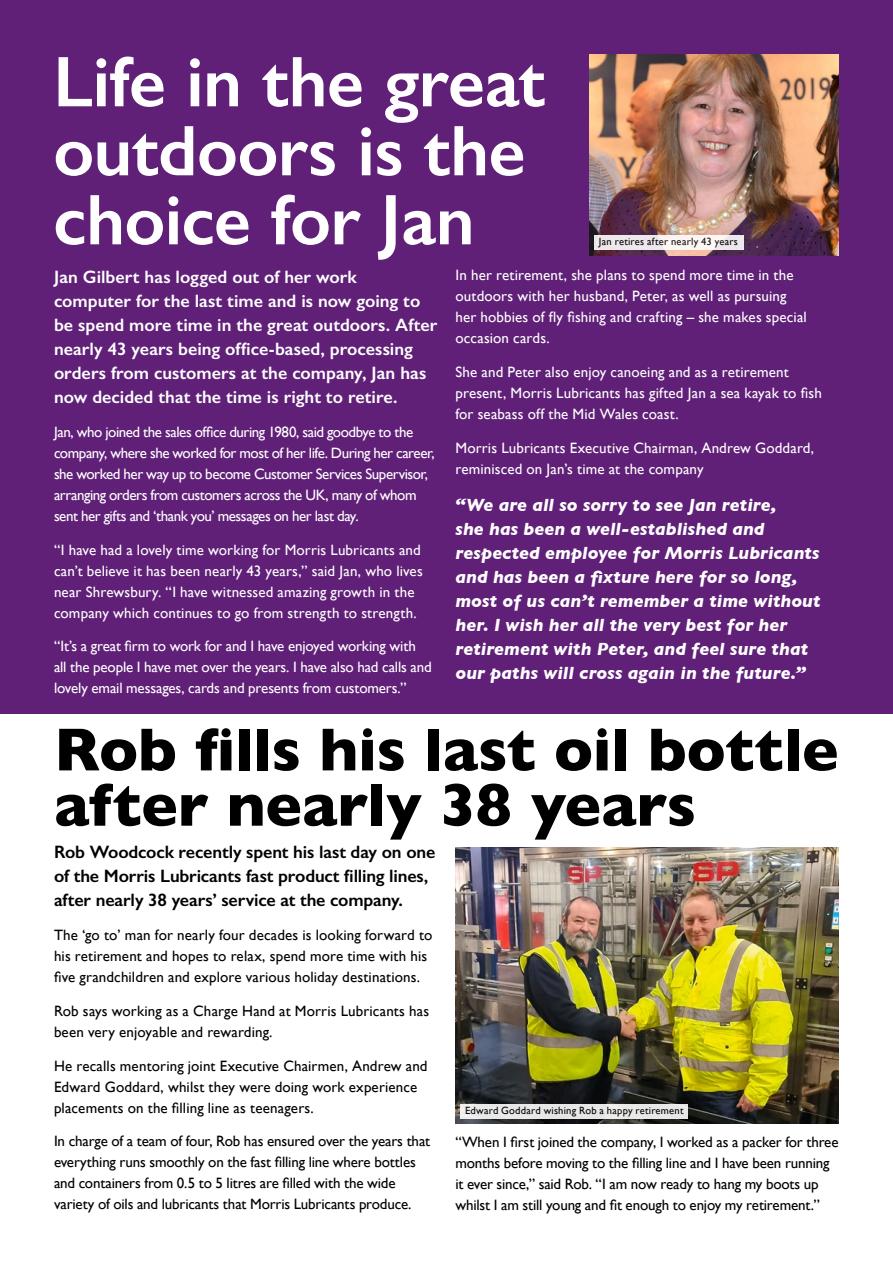
<style>
.page{position:relative;width:893px;height:1263px;background:#fff}
.page>*{position:absolute;margin:0;border:0;box-sizing:border-box;transform-origin:0 0}
.t1{font:600 72px/69px "Gill Sans";letter-spacing:-.01em;color:#fff}
.t2{font:700 61.5px/55.3px "Gill Sans";letter-spacing:-.005em;color:#000}
.t3{font:italic 700 18px/24px "Gill Sans";letter-spacing:.005em;color:#fff}
.t4{font:600 18px/24px "Gill Sans";color:#fff}
.t5{font:600 18px/24px "Gill Sans";letter-spacing:-.01em;color:#000}
.t6{font:15px/21px "Gill Sans";color:#000}
.t7{font:15px/21px "Gill Sans";letter-spacing:.005em;color:#fff}
.t8{font:15px/21px "Gill Sans";letter-spacing:-.03em;color:#fff}
.t9{font:10.5px "Gill Sans";letter-spacing:.02em;color:#000}
</style>
<div class="page">
<div style="left:0;top:0;width:893px;height:713px;background:#602078"></div>
<img style="left:589px;top:54px;width:250px;height:201px">
<img style="left:455px;top:847px;width:384px;height:277px">
<svg style="left:595px;top:236px;width:149px;height:14px;background:#f3eeef"></svg>
<div style="left:461px;top:1104px;width:227px;height:14px;background:#e7e7e7"></div>
<p class="t1" style="left:53px;top:47px;width:493px">Life in the great outdoors is the choice for Jan</p>
<p class="t9" style="left:599px;top:235px;width:141px">Jan retires after nearly 43 years</p>
<p class="t4" style="left:54px;top:265px;width:385px">Jan Gilbert has logged out of her work computer for the last time and is now going to be spend more time in the great outdoors. After nearly 43 years being office-based, processing orders from customers at the company, Jan has now decided that the time is right to retire.</p>
<p class="t8" style="left:54px;top:421px;width:382px">Jan, who joined the sales office during 1980, said goodbye to the company, where she worked for most of her life. During her career, she worked her way up to become Customer Services Supervisor, arranging orders from customers across the UK, many of whom sent her gifts and ‘thank you’ messages on her last day.</p>
<p class="t7" style="left:54px;top:539px;width:370px">“I have had a lovely time working for Morris Lubricants and can’t believe it has been nearly 43 years,” said Jan, who lives near Shrewsbury. “I have witnessed amazing growth in the company which continues to go from strength to strength.</p>
<p class="t7" style="left:54px;top:636px;width:379px">“It’s a great firm to work for and I have enjoyed working with all the people I have met over the years. I have also had calls and lovely email messages, cards and presents from customers.”</p>
<p class="t7" style="left:455px;top:265px;width:353px">In her retirement, she plans to spend more time in the outdoors with her husband, Peter, as well as pursuing her hobbies of fly fishing and crafting – she makes special occasion cards.</p>
<p class="t7" style="left:455px;top:361px;width:368px">She and Peter also enjoy canoeing and as a retirement present, Morris Lubricants has gifted Jan a sea kayak to fish for seabass off the Mid Wales coast.</p>
<p class="t7" style="left:455px;top:437px;width:360px">Morris Lubricants Executive Chairman, Andrew Goddard, reminisced on Jan’s time at the company</p>
<p class="t3" style="left:455px;top:492px;width:367px">“We are all so sorry to see Jan retire,<br>she has been a well-established and respected employee for Morris Lubricants and has been a fixture here for so long, most of us can’t remember a time without her. I wish her all the very best for her retirement with Peter, and feel sure that our paths will cross again in the future.”</p>
<p class="t2" style="left:54px;top:720px;width:786px">Rob fills his last oil bottle after nearly 38 years</p>
<p class="t5" style="left:54px;top:840px;width:383px">Rob Woodcock recently spent his last day on one of the Morris Lubricants fast product filling lines, after nearly 38 years’ service at the company.</p>
<p class="t6" style="left:54px;top:924px;width:380px">The ‘go to’ man for nearly four decades is looking forward to his retirement and hopes to relax, spend more time with his five grandchildren and explore various holiday destinations.</p>
<p class="t6" style="left:54px;top:1000px;width:377px">Rob says working as a Charge Hand at Morris Lubricants has been very enjoyable and rewarding.</p>
<p class="t6" style="left:54px;top:1055px;width:375px">He recalls mentoring joint Executive Chairmen, Andrew and<br>Edward Goddard, whilst they were doing work experience placements on the filling line as teenagers.</p>
<p class="t6" style="left:54px;top:1131px;width:378px">In charge of a team of four, Rob has ensured over the years that everything runs smoothly on the fast filling line where bottles and containers from 0.5 to 5 litres are filled with the wide variety of oils and lubricants that Morris Lubricants produce.</p>
<p class="t6" style="left:455px;top:1131px;width:385px">“When I first joined the company, I worked as a packer for three months before moving to the filling line and I have been running it ever since,” said Rob. “I am now ready to hang my boots up whilst I am still young and fit enough to enjoy my retirement.”</p>
<p class="t9" style="left:465px;top:1104px;width:220px">Edward Goddard wishing Rob a happy retirement</p>
</div>
